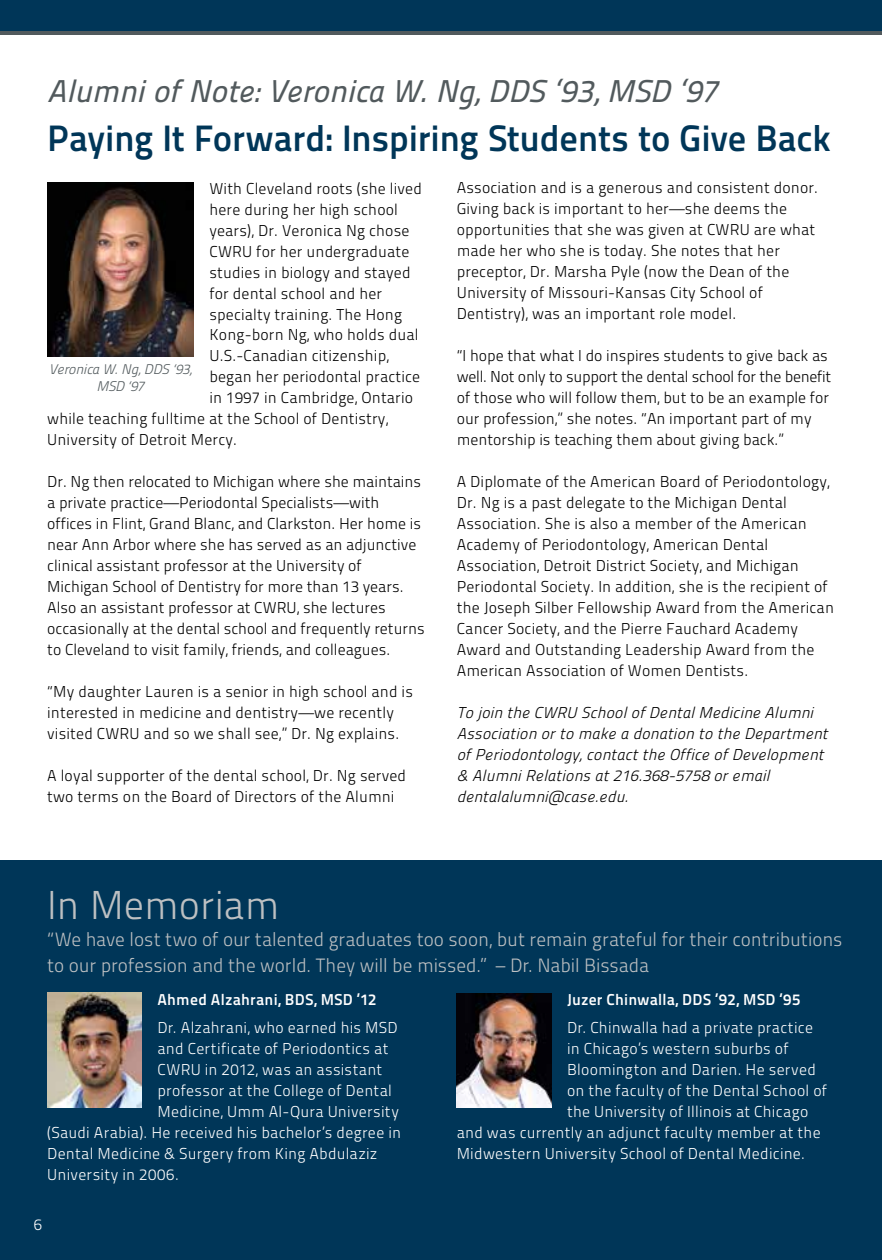
<style>
.page{position:relative;width:882px;height:1260px;background:#fff}
.page>*{position:absolute;margin:0;border:0;box-sizing:border-box;transform-origin:0 0}
.t1{font:40.25px "Titillium Maps 26 L 250 wt";color:#bdc0c2}
.t2{font:36.75px "Titillium Maps 26 L 750 wt";letter-spacing:-.01em;color:#003658}
.t3{font:31.5px "Titillitalic 500 wt";color:#525a5d}
.t4{font:19.25px/26.2px "Titillium Maps 26 L 250 wt";letter-spacing:-.005em;color:#bdc0c2}
.t5{font:15.75px/21px "Titillium Maps 26 L 250 wt";letter-spacing:.01em;color:#000}
.t6{font:15.75px "Titillium Maps 26 L 250 wt";letter-spacing:.015em;color:#fff}
.t7{font:15.75px/21px "Titillitalic 250 wt";letter-spacing:.01em;color:#000}
.t8{font:15.75px "Titillium Maps 26 L 750 wt";letter-spacing:.015em;color:#fff}
.t9{font:14px/17.5px "Titillitalic 250 wt";letter-spacing:-.025em;color:#525a5d;text-align:center}
</style>
<div class="page">
<div style="left:0;top:861px;width:882px;height:399px;background:#003658"></div>
<div style="left:0;top:0;width:882px;height:32px;background:#003658"></div>
<hr style="left:0;top:32px;width:882px;height:3px;background:#525a5d">
<img style="left:47px;top:182px;width:147px;height:174px">
<img style="left:47px;top:993px;width:95px;height:114px">
<img style="left:457px;top:993px;width:94px;height:114px">
<h3 class="t3" style="left:47px;top:68px;width:672px">Alumni of Note: Veronica W. Ng, DDS ‘93, MSD ‘97</h3>
<h2 class="t2" style="left:47px;top:110px;width:785px">Paying It Forward: Inspiring Students to Give Back</h2>
<p class="t5" style="left:209px;top:177px;width:214px">With Cleveland roots (she lived</p>
<p class="t5" style="left:209px;top:198px;width:190px">here during her high school</p>
<p class="t5" style="left:209px;top:219px;width:202px">years), Dr. Veronica Ng chose</p>
<p class="t5" style="left:209px;top:240px;width:201px">CWRU for her undergraduate</p>
<p class="t5" style="left:209px;top:261px;width:203px">studies in biology and stayed</p>
<p class="t5" style="left:209px;top:282px;width:174px">for dental school and her</p>
<p class="t5" style="left:209px;top:303px;width:194px">specialty training. The Hong</p>
<p class="t5" style="left:209px;top:324px;width:211px">Kong-born Ng, who holds dual</p>
<p class="t5" style="left:209px;top:345px;width:181px">U.S.-Canadian citizenship,</p>
<p class="t5" style="left:209px;top:366px;width:212px">began her periodontal practice</p>
<p class="t5" style="left:209px;top:387px;width:205px">in 1997 in Cambridge, Ontario</p>
<p class="t5" style="left:47px;top:408px;width:343px">while teaching fulltime at the School of Dentistry,</p>
<p class="t5" style="left:47px;top:429px;width:191px">University of Detroit Mercy.</p>
<p class="t5" style="left:47px;top:471px;width:379px">Dr. Ng then relocated to Michigan where she maintains a private practice—Periodontal Specialists—with offices in Flint, Grand Blanc, and Clarkston. Her home is near Ann Arbor where she has served as an adjunctive clinical assistant professor at the University of Michigan School of Dentistry for more than 13 years.<br>Also an assistant professor at CWRU, she lectures occasionally at the dental school and frequently returns to Cleveland to visit family, friends, and colleagues.</p>
<p class="t5" style="left:47px;top:681px;width:367px">“My daughter Lauren is a senior in high school and is interested in medicine and dentistry—we recently visited CWRU and so we shall see,” Dr. Ng explains.</p>
<p class="t5" style="left:47px;top:765px;width:360px">A loyal supporter of the dental school, Dr. Ng served two terms on the Board of Directors of the Alumni</p>
<p class="t5" style="left:457px;top:177px;width:363px">Association and is a generous and consistent donor.<br>Giving back is important to her—she deems the opportunities that she was given at CWRU are what made her who she is today. She notes that her preceptor, Dr. Marsha Pyle (now the Dean of the University of Missouri-Kansas City School of Dentistry), was an important role model.</p>
<p class="t5" style="left:457px;top:345px;width:376px">“I hope that what I do inspires students to give back as well. Not only to support the dental school for the benefit of those who will follow them, but to be an example for our profession,” she notes. “An important part of my mentorship is teaching them about giving back.”</p>
<p class="t5" style="left:457px;top:471px;width:379px">A Diplomate of the American Board of Periodontology, Dr. Ng is a past delegate to the Michigan Dental Association. She is also a member of the American Academy of Periodontology, American Dental Association, Detroit District Society, and Michigan Periodontal Society. In addition, she is the recipient of the Joseph Silber Fellowship Award from the American Cancer Society, and the Pierre Fauchard Academy Award and Outstanding Leadership Award from the American Association of Women Dentists.</p>
<p class="t7" style="left:457px;top:702px;width:372px">To join the CWRU School of Dental Medicine Alumni Association or to make a donation to the Department of Periodontology, contact the Office of Development &amp; Alumni Relations at 216.368-5758 or email dentalalumni@case.edu.</p>
<p class="t9" style="left:49px;top:359px;width:145px">Veronica W. Ng, DDS ‘93,<br>MSD ‘97</p>
<h1 class="t1" style="left:47px;top:875px;width:234px">In Memoriam</h1>
<p class="t4" style="left:47px;top:925px;width:797px">“We have lost two of our talented graduates too soon, but remain grateful for their contributions to our profession and the world. They will be missed.” – Dr. Nabil Bissada</p>
<p class="t8" style="left:158px;top:987px;width:221px">Ahmed Alzahrani, BDS, MSD ’12</p>
<p class="t6" style="left:158px;top:1016px;width:242px">Dr. Alzahrani, who earned his MSD</p>
<p class="t6" style="left:158px;top:1037px;width:232px">and Certificate of Periodontics at</p>
<p class="t6" style="left:158px;top:1058px;width:226px">CWRU in 2012, was an assistant</p>
<p class="t6" style="left:158px;top:1079px;width:236px">professor at the College of Dental</p>
<p class="t6" style="left:158px;top:1100px;width:243px">Medicine, Umm Al-Qura University</p>
<p class="t6" style="left:47px;top:1121px;width:355px">(Saudi Arabia). He received his bachelor’s degree in</p>
<p class="t6" style="left:47px;top:1142px;width:332px">Dental Medicine &amp; Surgery from King Abdulaziz</p>
<p class="t6" style="left:47px;top:1163px;width:133px">University in 2006.</p>
<p class="t6" style="left:34px;top:1213px;width:10px">6</p>
<p class="t8" style="left:567px;top:987px;width:235px">Juzer Chinwalla, DDS ’92, MSD ‘95</p>
<p class="t6" style="left:567px;top:1016px;width:248px">Dr. Chinwalla had a private practice</p>
<p class="t6" style="left:567px;top:1037px;width:223px">in Chicago’s western suburbs of</p>
<p class="t6" style="left:567px;top:1058px;width:250px">Bloomington and Darien. He served</p>
<p class="t6" style="left:567px;top:1079px;width:262px">on the faculty of the Dental School of</p>
<p class="t6" style="left:567px;top:1100px;width:243px">the University of Illinois at Chicago</p>
<p class="t6" style="left:457px;top:1121px;width:365px">and was currently an adjunct faculty member at the</p>
<p class="t6" style="left:457px;top:1142px;width:350px">Midwestern University School of Dental Medicine.</p>
</div>
